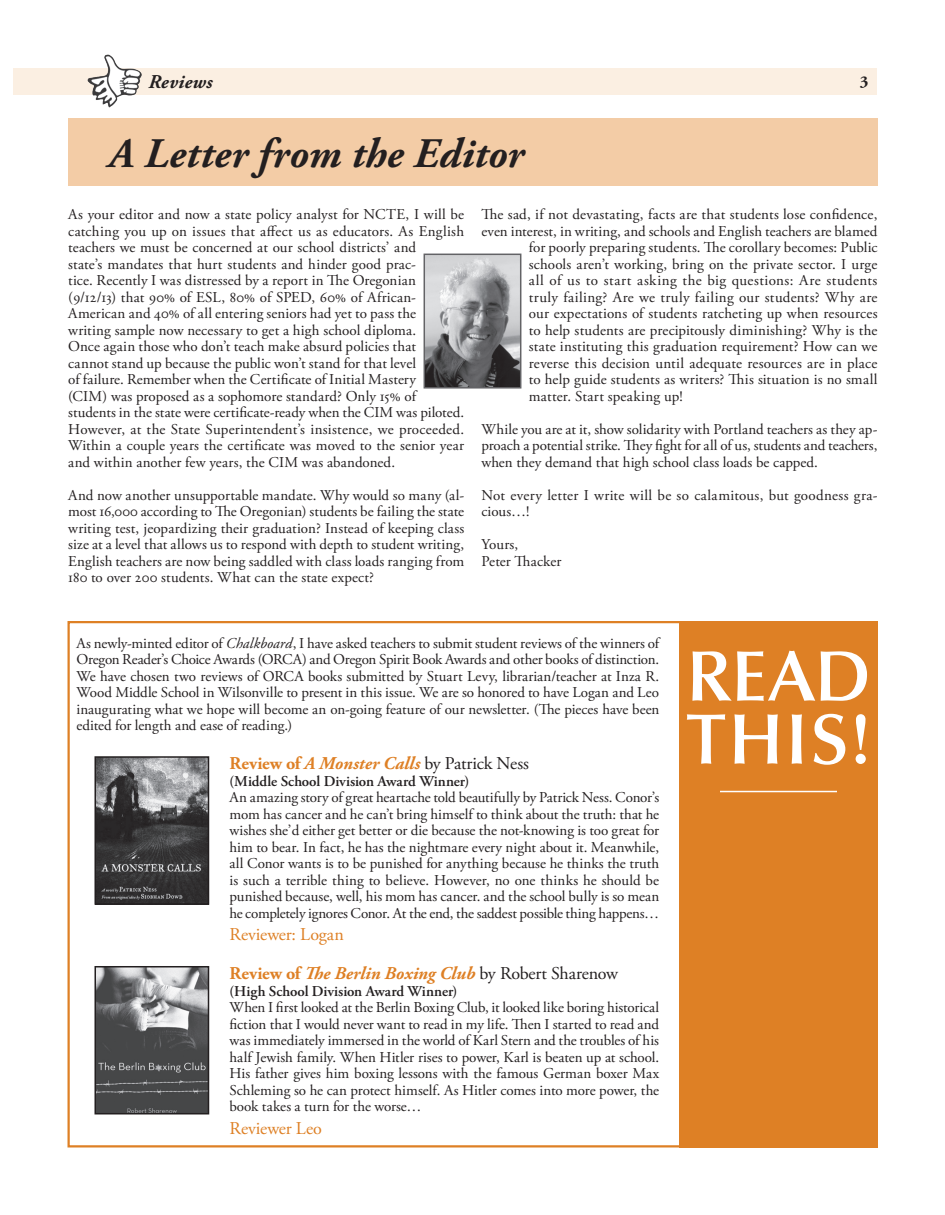
<style>
.page{position:relative;width:945px;height:1215px;background:#fff}
.page>*{position:absolute;margin:0;border:0;box-sizing:border-box;transform-origin:0 0}
.t1{font:600 72px/63px "Optima LT Std";letter-spacing:.025em;color:#fff}
.t2{font:italic 700 42px "Adobe Garamond Pro";letter-spacing:.005em;color:#231f20}
.t3{font:italic 700 19.5px "Adobe Garamond Pro";letter-spacing:.01em;color:#231f20}
.t4{font:italic 700 18px/39px "Adobe Garamond Pro";color:#de8025}
.t5{font:18px "Adobe Garamond Pro";letter-spacing:-.005em;color:#de8025}
.t6{font:700 16.5px "Adobe Garamond Pro";color:#231f20}
.t7{font:15px/16.5px "Adobe Garamond Pro";letter-spacing:.01em;color:#231f20;text-align:justify}
.t8{font:600 15px "Adobe Garamond Pro";letter-spacing:-.005em;color:#231f20}
.t9{font:15px "Adobe Garamond Pro";letter-spacing:.03em;color:#231f20}
.s1{font-style:italic}
.s2{font-style:normal}
.s3{font-weight:400;font-style:normal;color:#231f20}
.s4{font-weight:400;font-style:normal}
</style>
<div class="page">
<div style="left:14px;top:68px;width:864px;height:27px;background:#fbefe2"></div>
<img style="left:88px;top:54px;width:54px;height:54px">
<div style="left:68px;top:118px;width:810px;height:68px;background:#f3cca6"></div>
<img style="left:427px;top:257px;width:91px;height:129px">
<div style="left:424px;top:254px;width:97px;height:135px;border:2px solid #636366"></div>
<div style="left:680px;top:621px;width:198px;height:527px;background:#de8025"></div>
<hr style="left:720px;top:791px;width:117px;height:1px;background:#fff">
<img style="left:97px;top:969px;width:109px;height:142px">
<div style="left:94px;top:966px;width:115px;height:148px;border:2px solid #231f20"></div>
<img style="left:97px;top:759px;width:109px;height:143px">
<div style="left:94px;top:756px;width:115px;height:149px;border:2px solid #231f20"></div>
<h3 class="t3" style="left:148px;top:71px;width:65px">Reviews</h3>
<p class="t6" style="left:860px;top:72px;width:10px">3</p>
<h2 class="t2" style="left:109px;top:130px;width:417px">A Letter from the Editor</h2>
<p class="t7" style="left:482px;top:207px;width:397px">The sad, if not devastating, facts are that students lose confidence,</p>
<p class="t7" style="left:482px;top:223px;width:397px">even interest, in writing, and schools and English teachers are blamed</p>
<p class="t7" style="left:529px;top:240px;width:350px">for poorly preparing students. The corollary becomes: Public</p>
<p class="t7" style="left:529px;top:256px;width:350px">schools aren’t working, bring on the private sector. I urge</p>
<p class="t9" style="left:529px;top:271px;width:350px">all of us to start asking the big questions: Are students</p>
<p class="t7" style="left:529px;top:289px;width:350px">truly failing? Are we truly failing our students? Why are</p>
<p class="t7" style="left:529px;top:306px;width:350px">our expectations of students ratcheting up when resources</p>
<p class="t7" style="left:529px;top:322px;width:350px">to help students are precipitously diminishing? Why is the</p>
<p class="t7" style="left:529px;top:339px;width:350px">state instituting this graduation requirement? How can we</p>
<p class="t7" style="left:529px;top:355px;width:350px">reverse this decision until adequate resources are in place</p>
<p class="t7" style="left:529px;top:372px;width:350px">to help guide students as writers? This situation is no small</p>
<p class="t7" style="left:529px;top:388px;width:155px">matter. Start speaking up!</p>
<p class="t7" style="left:482px;top:421px;width:397px">While you are at it, show solidarity with Portland teachers as they ap&shy;proach a potential strike. They fight for all of us, students and teachers, when they demand that high school class loads be capped.</p>
<p class="t7" style="left:482px;top:487px;width:397px">Not every letter I write will be so calamitous, but goodness gra&shy;cious…!</p>
<p class="t7" style="left:482px;top:537px;width:82px">Yours,<br>Peter Thacker</p>
<p class="t7" style="left:68px;top:207px;width:397px;text-align:left">As your editor and now a state policy analyst for NCTE, I will be catching you up on issues that affect us as educators. As English teachers we must be concerned at our school districts’ and<br>state’s mandates that hurt students and hinder good prac-<br>tice. Recently I was distressed by a report in The Oregonian (9/12/13) that 90% of ESL, 80% of SPED, 60% of African-American and 40% of all entering seniors had yet to pass the<br>writing sample now necessary to get a high school diploma.<br>Once again those who don’t teach make absurd policies that<br>cannot stand up because the public won’t stand for that level<br>of failure. Remember when the Certificate of Initial Mastery<br>(CIM) was proposed as a sophomore standard? Only 15% of students in the state were certificate-ready when the CIM was piloted.<br>However, at the State Superintendent’s insistence, we proceeded.<br>Within a couple years the certificate was moved to the senior year and within another few years, the CIM was abandoned.</p>
<p class="t7" style="left:68px;top:487px;width:398px">And now another unsupportable mandate. Why would so many (al&shy;most 16,000 according to The Oregonian) students be failing the state writing test, jeopardizing their graduation? Instead of keeping class size at a level that allows us to respond with depth to student writing, English teachers are now being saddled with class loads ranging from 180 to over 200 students. What can the state expect?</p>
<p class="t7" style="left:76px;top:635px;width:584px">As newly-minted editor of <span class="s1">Chalkboard</span>, I have asked teachers to submit student reviews of the winners of Oregon Reader’s Choice Awards (ORCA) and Oregon Spirit Book Awards and other books of distinction.<br>We have chosen two reviews of ORCA books submitted by Stuart Levy, librarian/teacher at Inza R.<br>Wood Middle School in Wilsonville to present in this issue. We are so honored to have Logan and Leo inaugurating what we hope will become an on-going feature of our newsletter. (The pieces have been edited for length and ease of reading.)</p>
<p class="t4" style="left:230px;top:744px;width:301px"><span class="s2">Review of</span> A Monster Calls <span class="s3">by Patrick Ness</span></p>
<p class="t8" style="left:230px;top:772px;width:241px">(Middle School Division Award Winner)</p>
<p class="t7" style="left:230px;top:790px;width:431px">An amazing story of great heartache told beautifully by Patrick Ness. Conor’s mom has cancer and he can’t bring himself to think about the truth: that he wishes she’d either get better or die because the not-knowing is too great for him to bear. In fact, he has the nightmare every night about it. Meanwhile, all Conor wants is to be punished for anything because he thinks the truth is such a terrible thing to believe. However, no one thinks he should be punished because, well, his mom has cancer. and the school bully is so mean he completely ignores Conor. At the end, the saddest possible thing happens…</p>
<p class="t4" style="left:230px;top:915px;width:390px"><span class="s4">Reviewer: Logan<br></span><span class="s2">Review of</span> The Berlin Boxing Club <span class="s3">by Robert Sharenow</span></p>
<p class="t8" style="left:230px;top:982px;width:229px">(High School Division Award Winner)</p>
<p class="t7" style="left:230px;top:1000px;width:431px">When I first looked at the Berlin Boxing Club, it looked like boring historical fiction that I would never want to read in my life. Then I started to read and was immediately immersed in the world of Karl Stern and the troubles of his half Jewish family. When Hitler rises to power, Karl is beaten up at school.<br>His father gives him boxing lessons with the famous German boxer Max Schleming so he can protect himself. As Hitler comes into more power, the book takes a turn for the worse…</p>
<p class="t5" style="left:230px;top:1117px;width:94px">Reviewer Leo</p>
<h1 class="t1" style="left:686px;top:646px;width:186px">READ<br>THIS!</h1>
</div>
